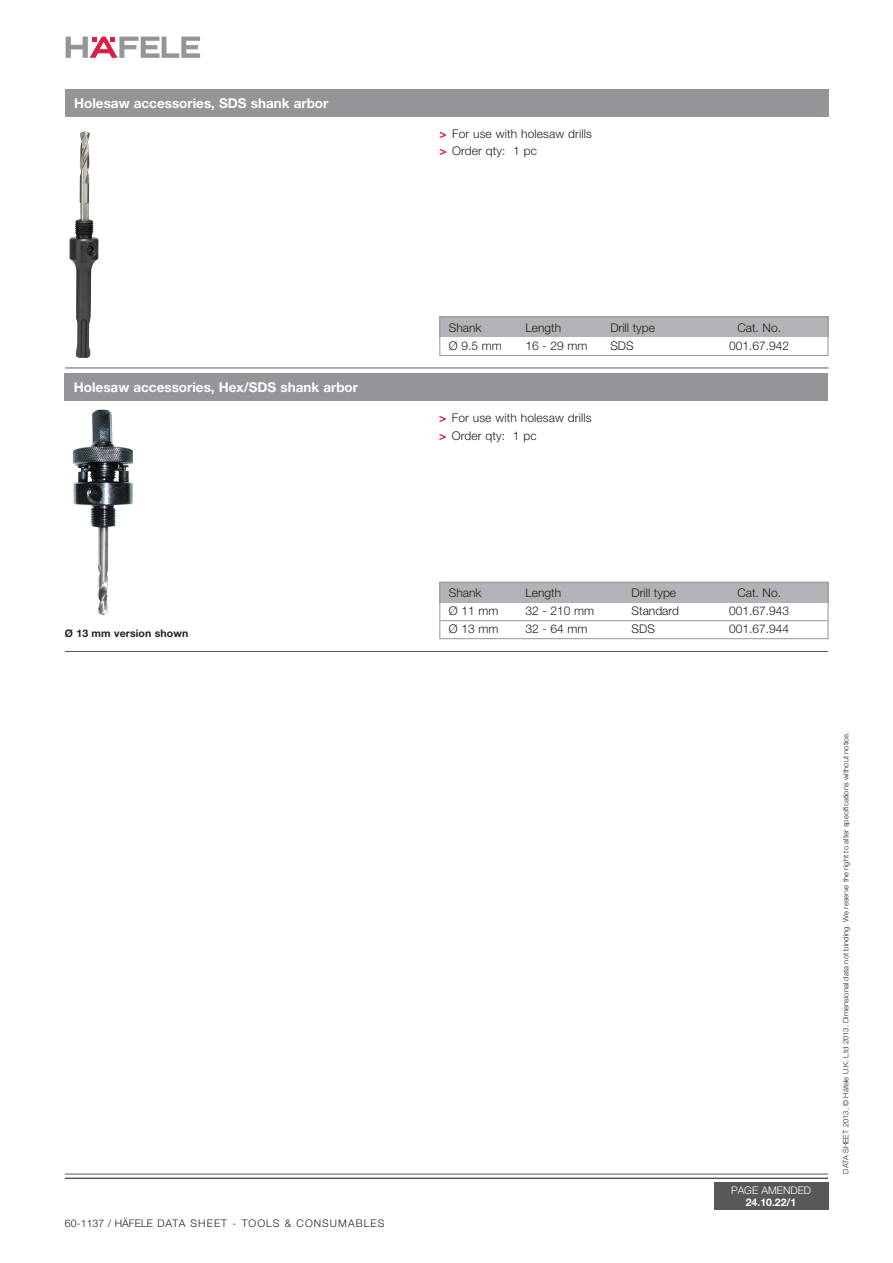
<style>
.page{position:relative;width:893px;height:1263px;background:#fff}
.page>*{position:absolute;margin:0;border:0;box-sizing:border-box;transform-origin:0 0}
.Directory_2013_Bold{font:700 13.5px "Helvetica Neue LT Pro";color:#fff}
.TCH_2010_Cat__No__bo{font:300 12px "Helvetica Neue LT Pro";color:#231f20}
.t1{font:300 10.5px "Helvetica Neue LT Pro";letter-spacing:.1em;color:#231f20}
.Directory_2013_Graph{font:700 10.5px "Helvetica Neue LT Pro";letter-spacing:.01em;color:#231f20}
.Directory_2013_Bold-2{font:300 10.5px "Helvetica Neue LT Pro";color:#fff}
.Directory_2013_Bold-3{font:700 10.5px "Helvetica Neue LT Pro";color:#fff}
.t2{font:300 7.5px "Helvetica Neue LT Pro";letter-spacing:.01em;color:#231f20}
.s1{font-weight:700;color:#d91e47}
</style>
<div class="page">
<hr style="left:65px;top:1174px;width:763px;height:1px;background:#57585a">
<hr style="left:65px;top:1177px;width:763px;height:2px;background:#57585a">
<svg style="left:66px;top:37px;width:134px;height:21px"></svg>
<img style="left:73px;top:409px;width:60px;height:206px">
<div style="left:65px;top:373px;width:763px;height:27px;background:#939598"></div>
<hr style="left:65px;top:651px;width:763px;height:1px;background:#57585a">
<div style="left:439px;top:582px;width:389px;height:20px;background:#b2b3b7"></div>
<hr style="left:440px;top:620px;width:388px;height:1px;background:#939598">
<div style="left:439px;top:582px;width:389px;height:57px;border:1px solid #939598"></div>
<div style="left:65px;top:89px;width:763px;height:27px;background:#939598"></div>
<hr style="left:65px;top:368px;width:763px;height:1px;background:#57585a">
<div style="left:439px;top:316px;width:389px;height:21px;background:#b2b3b7"></div>
<div style="left:439px;top:316px;width:389px;height:40px;border:1px solid #939598"></div>
<img style="left:69px;top:131px;width:30px;height:227px">
<div style="left:714px;top:1183px;width:114px;height:27px;background:#57585a"></div>
<p class="Directory_2013_Bold" style="left:74px;top:95px;width:256px">Holesaw accessories, SDS shank arbor</p>
<p class="TCH_2010_Cat__No__bo" style="left:439px;top:126px;width:154px"><span class="s1">&gt;</span> For use with holesaw drills</p>
<p class="TCH_2010_Cat__No__bo" style="left:439px;top:144px;width:99px"><span class="s1">&gt;</span> Order qty: 1 pc</p>
<p class="Directory_2013_Bold" style="left:74px;top:379px;width:286px">Holesaw accessories, Hex/SDS shank arbor</p>
<p class="TCH_2010_Cat__No__bo" style="left:449px;top:320px;width:34px">Shank</p>
<p class="TCH_2010_Cat__No__bo" style="left:525px;top:320px;width:37px">Length</p>
<p class="TCH_2010_Cat__No__bo" style="left:610px;top:320px;width:46px">Drill type</p>
<p class="TCH_2010_Cat__No__bo" style="left:737px;top:320px;width:45px">Cat. No.</p>
<p class="TCH_2010_Cat__No__bo" style="left:449px;top:338px;width:54px">Ø 9.5 mm</p>
<p class="TCH_2010_Cat__No__bo" style="left:525px;top:338px;width:64px">16 - 29 mm</p>
<p class="TCH_2010_Cat__No__bo" style="left:610px;top:338px;width:25px">SDS</p>
<p class="TCH_2010_Cat__No__bo" style="left:729px;top:338px;width:62px">001.67.942</p>
<p class="TCH_2010_Cat__No__bo" style="left:439px;top:411px;width:154px"><span class="s1">&gt;</span> For use with holesaw drills</p>
<p class="TCH_2010_Cat__No__bo" style="left:439px;top:428px;width:99px"><span class="s1">&gt;</span> Order qty: 1 pc</p>
<p class="Directory_2013_Graph" style="left:65px;top:627px;width:125px">Ø 13 mm version shown</p>
<p class="t1" style="left:65px;top:1217px;width:321px">60-1137 / HÄFELE DATA SHEET - TOOLS &amp; CONSUMABLES</p>
<p class="TCH_2010_Cat__No__bo" style="left:449px;top:586px;width:34px">Shank</p>
<p class="TCH_2010_Cat__No__bo" style="left:525px;top:586px;width:37px">Length</p>
<p class="TCH_2010_Cat__No__bo" style="left:632px;top:586px;width:46px">Drill type</p>
<p class="TCH_2010_Cat__No__bo" style="left:737px;top:586px;width:45px">Cat. No.</p>
<p class="TCH_2010_Cat__No__bo" style="left:449px;top:604px;width:51px">Ø 11 mm</p>
<p class="TCH_2010_Cat__No__bo" style="left:525px;top:604px;width:70px">32 - 210 mm</p>
<p class="TCH_2010_Cat__No__bo" style="left:632px;top:604px;width:49px">Standard</p>
<p class="TCH_2010_Cat__No__bo" style="left:729px;top:604px;width:62px">001.67.943</p>
<p class="TCH_2010_Cat__No__bo" style="left:449px;top:622px;width:51px">Ø 13 mm</p>
<p class="TCH_2010_Cat__No__bo" style="left:525px;top:622px;width:64px">32 - 64 mm</p>
<p class="TCH_2010_Cat__No__bo" style="left:632px;top:622px;width:25px">SDS</p>
<p class="TCH_2010_Cat__No__bo" style="left:729px;top:622px;width:62px">001.67.944</p>
<p class="Directory_2013_Bold-2" style="left:731px;top:1184px;width:82px">PAGE AMENDED</p>
<p class="Directory_2013_Bold-3" style="left:746px;top:1196px;width:52px">24.10.22/1</p>
<p class="t2" style="left:841px;top:1174px;width:444px;rotate:-90deg">DATA SHEET 2013, © Häfele U.K. Ltd 2013. Dimensional data not binding. We reserve the right to alter specifications without notice.</p>
</div>
